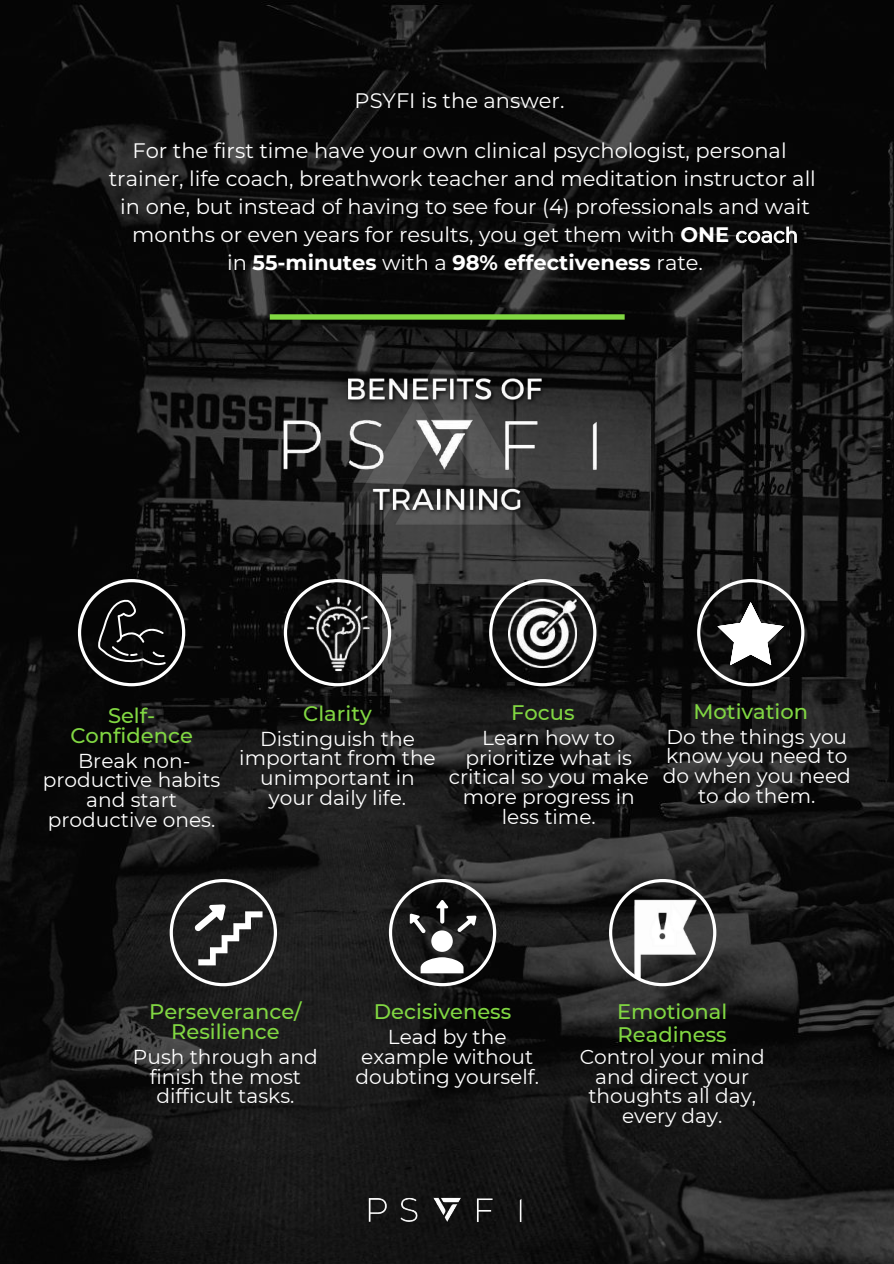
<style>
.page{position:relative;width:894px;height:1264px;background:#fff}
.page>*{position:absolute;margin:0;border:0;box-sizing:border-box;transform-origin:0 0}
.t1{font:21px/27.9px "Montserrat";color:#fff;text-align:center}
.t2{font:500 21px/20.2px "Montserrat";color:#81d742;text-align:center}
.t3{font:20.1px/19.6px "Montserrat";color:#fff;text-align:center}
.s1{font-weight:700}
.s2{font-family:"Gotham"}
</style>
<div class="page">
<img style="left:0;top:0;width:893px;height:1263px">
<img style="left:303px;top:1175px;width:288px;height:88px">
<svg style="left:389px;top:879px;width:107px;height:107px"></svg>
<svg style="left:697px;top:579px;width:107px;height:107px"></svg>
<svg style="left:609px;top:879px;width:107px;height:107px"></svg>
<img style="left:263px;top:348px;width:360px;height:178px">
<svg style="left:489px;top:579px;width:107px;height:107px"></svg>
<img style="left:508px;top:600px;width:68px;height:67px">
<svg style="left:284px;top:579px;width:107px;height:107px"></svg>
<img style="left:301px;top:589px;width:73px;height:89px">
<svg style="left:78px;top:579px;width:107px;height:107px"></svg>
<svg style="left:170px;top:879px;width:107px;height:107px"></svg>
<img style="left:622px;top:886px;width:94px;height:91px">
<svg style="left:270px;top:314px;width:354px;height:5px"></svg>
<img style="left:340px;top:364px;width:216px;height:158px">
<img style="left:264px;top:401px;width:350px;height:81px">
<p class="t1" style="left:354px;top:86px;width:211px">PSYFI is the answer.</p>
<p class="t1" style="left:109px;top:136px;width:708px">For the first time have your own clinical psychologist, personal trainer, life coach, breathwork teacher and meditation instructor all in one, but instead of having to see four (4) professionals and wait months or even years for results, you get them with <span class="s1">ONE</span> <span class="s2">coach<br></span>in <span class="s1">55-minutes</span> with a <span class="s1">98% effectiveness</span> rate.</p>
<p class="t2" style="left:70px;top:705px;width:124px">Self-<br>Confidence</p>
<p class="t3" style="left:43px;top:750px;width:179px">Break non&shy;productive habits and start productive ones.</p>
<p class="t2" style="left:303px;top:703px;width:70px">Clarity</p>
<p class="t2" style="left:511px;top:702px;width:65px">Focus</p>
<p class="t3" style="left:239px;top:728px;width:198px">Distinguish the important from the unimportant in your daily life.</p>
<p class="t3" style="left:448px;top:727px;width:201px">Learn how to prioritize what is critical so you make more progress in less time.</p>
<p class="t2" style="left:693px;top:701px;width:116px">Motivation</p>
<p class="t3" style="left:662px;top:726px;width:189px">Do the things you know you need to do when you need to do them.</p>
<p class="t2" style="left:149px;top:1001px;width:154px">Perseverance/<br>Resilience</p>
<p class="t3" style="left:133px;top:1046px;width:186px">Push through and finish the most difficult tasks.</p>
<p class="t2" style="left:374px;top:1001px;width:139px">Decisiveness</p>
<p class="t3" style="left:355px;top:1027px;width:185px">Lead by the example without doubting yourself.</p>
<p class="t2" style="left:617px;top:1000px;width:112px;line-height:22.5px;text-align:left">Emotional<br>Readiness</p>
<p class="t3" style="left:579px;top:1046px;width:186px">Control your mind and direct your thoughts all day, every day.</p>
</div>
